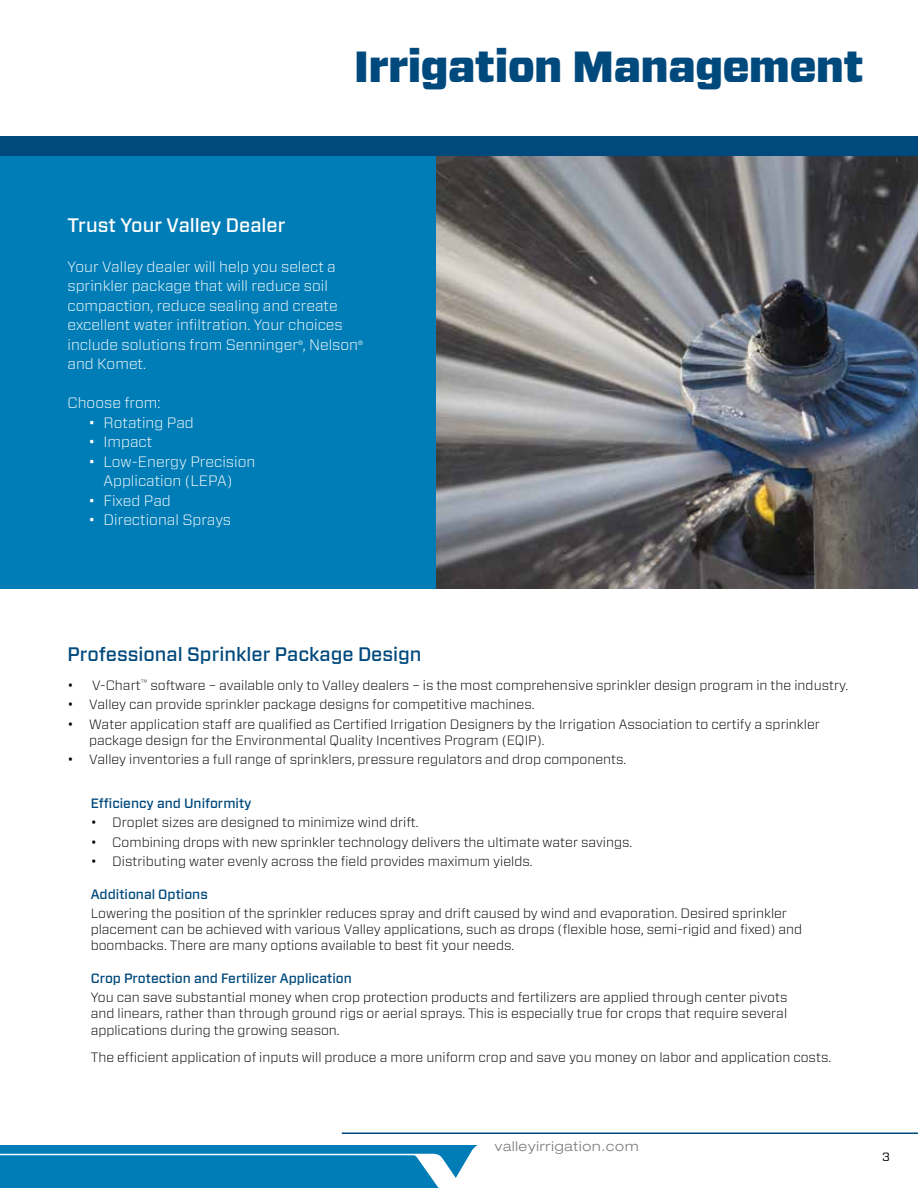
<style>
.page{position:relative;width:918px;height:1188px;background:#fff}
.page>*{position:absolute;margin:0;border:0;box-sizing:border-box;transform-origin:0 0}
.t1{font:900 43.5px "Forza";letter-spacing:-.02em;color:#00497c}
.t2{font:500 19.5px "Forza";color:#00497c}
.t3{font:500 19.5px "Forza";color:#fff}
.t4{font:300 15px/19.5px "Forza";color:#fff}
.t5{font:300 13.5px/16.2px "Forza";color:#000}
.t6{font:500 13.5px "Forza";color:#00497c}
.t7{font:300 expanded 13.5px "Helvetica Neue LT Pro";letter-spacing:.06em;color:#787b7d}
.t8{font:12px "Forza";color:#000}
.t9{font:300 6.15px "Helvetica Neue LT Pro";color:#fff}
</style>
<div class="page">
<svg style="left:0;top:1145px;width:478px;height:43px;background:#198abd"></svg>
<hr style="left:342px;top:1132px;width:576px;height:2px;background:#00497c">
<div style="left:0;top:153px;width:436px;height:436px;background:#007db6"></div>
<img style="left:436px;top:156px;width:482px;height:433px">
<div style="left:0;top:137px;width:918px;height:19px;background:#00497c"></div>
<h1 class="t1" style="left:354px;top:38px;width:512px">Irrigation Management</h1>
<h2 class="t3" style="left:68px;top:213px;width:220px">Trust Your Valley Dealer</h2>
<p class="t4" style="left:68px;top:256px;width:292px">Your Valley dealer will help you select a sprinkler package that will reduce soil compaction, reduce sealing and create excellent water infiltration. Your choices include solutions from Senninger , Nelson</p>
<p class="t9" style="left:298px;top:339px;width:6px">®</p>
<p class="t9" style="left:358px;top:339px;width:6px">®</p>
<p class="t4" style="left:67px;top:354px;width:80px">and Komet.</p>
<p class="t4" style="left:67px;top:393px;width:94px">Choose from:</p>
<p class="t4" style="left:88px;top:412px;width:107px">• Rotating Pad</p>
<p class="t4" style="left:88px;top:432px;width:65px">• Impact</p>
<p class="t4" style="left:88px;top:451px;width:168px;text-align:center">• Low-Energy Precision<br>Application (LEPA)</p>
<p class="t4" style="left:88px;top:490px;width:84px">• Fixed Pad</p>
<p class="t4" style="left:88px;top:510px;width:144px">• Directional Sprays</p>
<h2 class="t2" style="left:68px;top:641px;width:356px">Professional Sprinkler Package Design</h2>
<p class="t5" style="left:68px;top:677px;width:782px">• V-Chart<sup>™</sup> software – available only to Valley dealers – is the most comprehensive sprinkler design program in the industry.</p>
<p class="t5" style="left:68px;top:696px;width:469px">• Valley can provide sprinkler package designs for competitive machines.</p>
<p class="t5" style="left:89px;top:715px;width:732px;text-indent:-22px">• Water application staff are qualified as Certified Irrigation Designers by the Irrigation Association to certify a sprinkler package design for the Environmental Quality Incentives Program (EQIP).</p>
<p class="t5" style="left:68px;top:751px;width:560px">• Valley inventories a full range of sprinklers, pressure regulators and drop components.</p>
<p class="t6" style="left:91px;top:794px;width:162px">Efficiency and Uniformity</p>
<p class="t5" style="left:91px;top:814px;width:329px">• Droplet sizes are designed to minimize wind drift.</p>
<p class="t5" style="left:91px;top:834px;width:543px">• Combining drops with new sprinkler technology delivers the ultimate water savings.</p>
<p class="t5" style="left:91px;top:853px;width:443px">• Distributing water evenly across the field provides maximum yields.</p>
<p class="t6" style="left:91px;top:885px;width:119px">Additional Options</p>
<p class="t5" style="left:91px;top:905px;width:713px">Lowering the position of the sprinkler reduces spray and drift caused by wind and evaporation. Desired sprinkler placement can be achieved with various Valley applications, such as drops (flexible hose, semi-rigid and fixed) and boombacks. There are many options available to best fit your needs.</p>
<p class="t6" style="left:91px;top:969px;width:263px">Crop Protection and Fertilizer Application</p>
<p class="t5" style="left:91px;top:989px;width:698px;text-align:justify">You can save substantial money when crop protection products and fertilizers are applied through center pivots and linears, rather than through ground rigs or aerial sprays. This is especially true for crops that require several applications during the growing season.</p>
<p class="t5" style="left:91px;top:1048px;width:742px">The efficient application of inputs will produce a more uniform crop and save you money on labor and application costs.</p>
<p class="t7" style="left:495px;top:1138px;width:145px">valleyirrigation.com</p>
<p class="t8" style="left:882px;top:1148px;width:9px">3</p>
</div>
